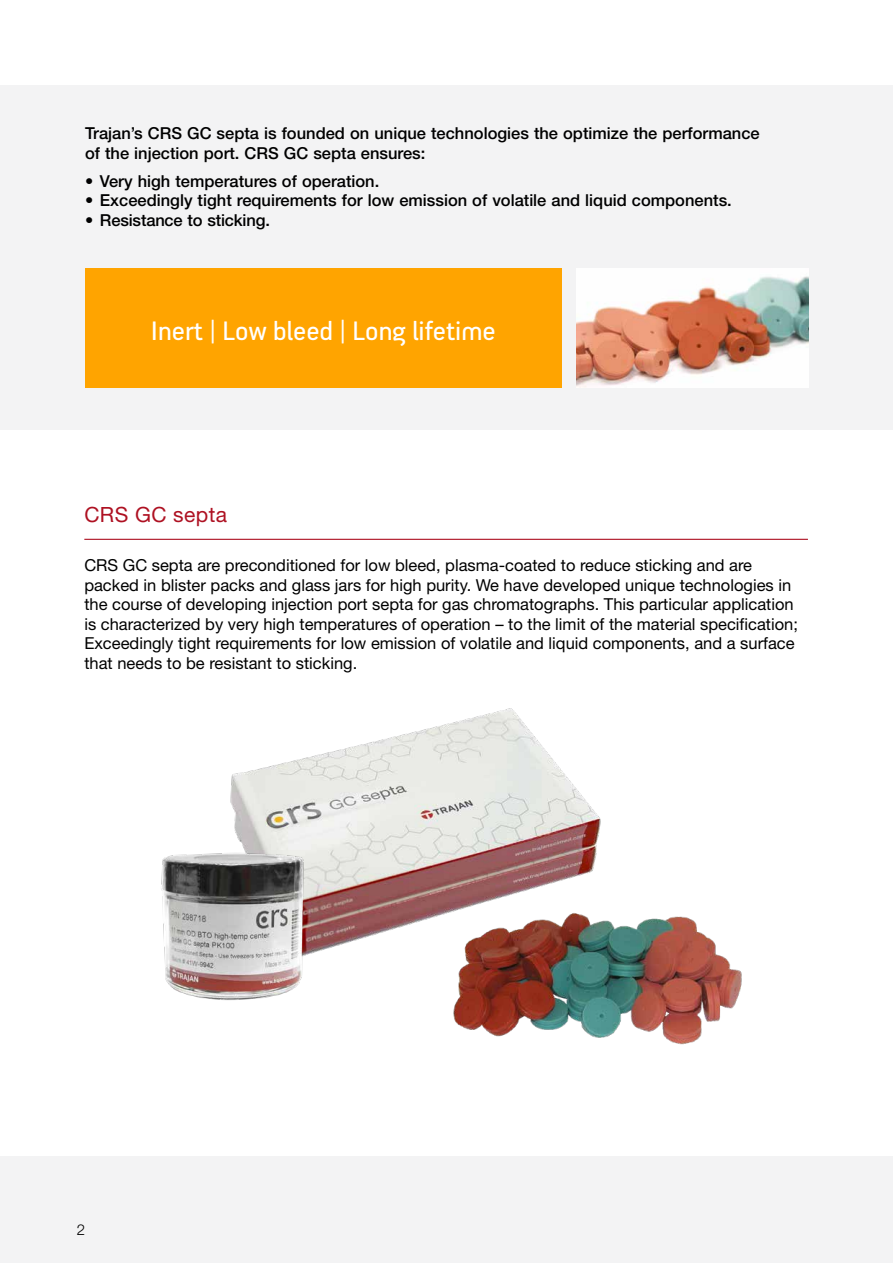
<style>
.page{position:relative;width:893px;height:1263px;background:#fff}
.page>*{position:absolute;margin:0;border:0;box-sizing:border-box;transform-origin:0 0}
.Key_Msg_in_Colorbloc{font:30px "PF Handbook Pro";color:#fff}
.Section_Heading_with{font:21px "Helvetica Neue LT Std";letter-spacing:.02em;color:#ae1122}
.Text{font:16.5px/19.5px "Helvetica Neue LT Std";color:#000}
.Text_Medium{font:500 16.5px/19.5px "Helvetica Neue LT Std";color:#000}
.Page_Number_Even_-_B{font:300 15px "Helvetica Neue LT Std";color:#000}
</style>
<div class="page">
<hr style="left:892px;top:0;width:1px;height:1263px;background:#f3f3f4">
<hr style="left:892px;top:85px;width:1px;height:1072px;background:#fff">
<div style="left:0;top:85px;width:893px;height:344px;background:#f3f3f4"></div>
<div style="left:0;top:1157px;width:893px;height:106px;background:#f3f3f4"></div>
<hr style="left:84px;top:539px;width:724px;height:1px;background:#ae1122">
<img style="left:577px;top:269px;width:232px;height:119px">
<div style="left:85px;top:269px;width:476px;height:119px;background:#ffa400"></div>
<img style="left:230px;top:708px;width:371px;height:244px">
<img style="left:161px;top:845px;width:157px;height:155px">
<img style="left:440px;top:907px;width:302px;height:138px">
<p class="Text_Medium" style="left:85px;top:124px;width:676px">Trajan’s CRS GC septa is founded on unique technologies the optimize the performance of the injection port. CRS GC septa ensures:</p>
<p class="Text_Medium" style="left:85px;top:171px;width:296px">• Very high temperatures of operation.</p>
<p class="Text_Medium" style="left:85px;top:191px;width:648px">• Exceedingly tight requirements for low emission of volatile and liquid components.</p>
<p class="Text_Medium" style="left:85px;top:210px;width:186px">• Resistance to sticking.</p>
<p class="Key_Msg_in_Colorbloc" style="left:151px;top:312px;width:346px">Inert | Low bleed | Long lifetime</p>
<p class="Section_Heading_with" style="left:84px;top:502px;width:144px">CRS GC septa</p>
<p class="Text" style="left:84px;top:555px;width:715px">CRS GC septa are preconditioned for low bleed, plasma-coated to reduce sticking and are packed in blister packs and glass jars for high purity. We have developed unique technologies in the course of developing injection port septa for gas chromatographs. This particular application is characterized by very high temperatures of operation – to the limit of the material specification; Exceedingly tight requirements for low emission of volatile and liquid components, and a surface that needs to be resistant to sticking.</p>
<p class="Page_Number_Even_-_B" style="left:77px;top:1221px;width:10px">2</p>
</div>
